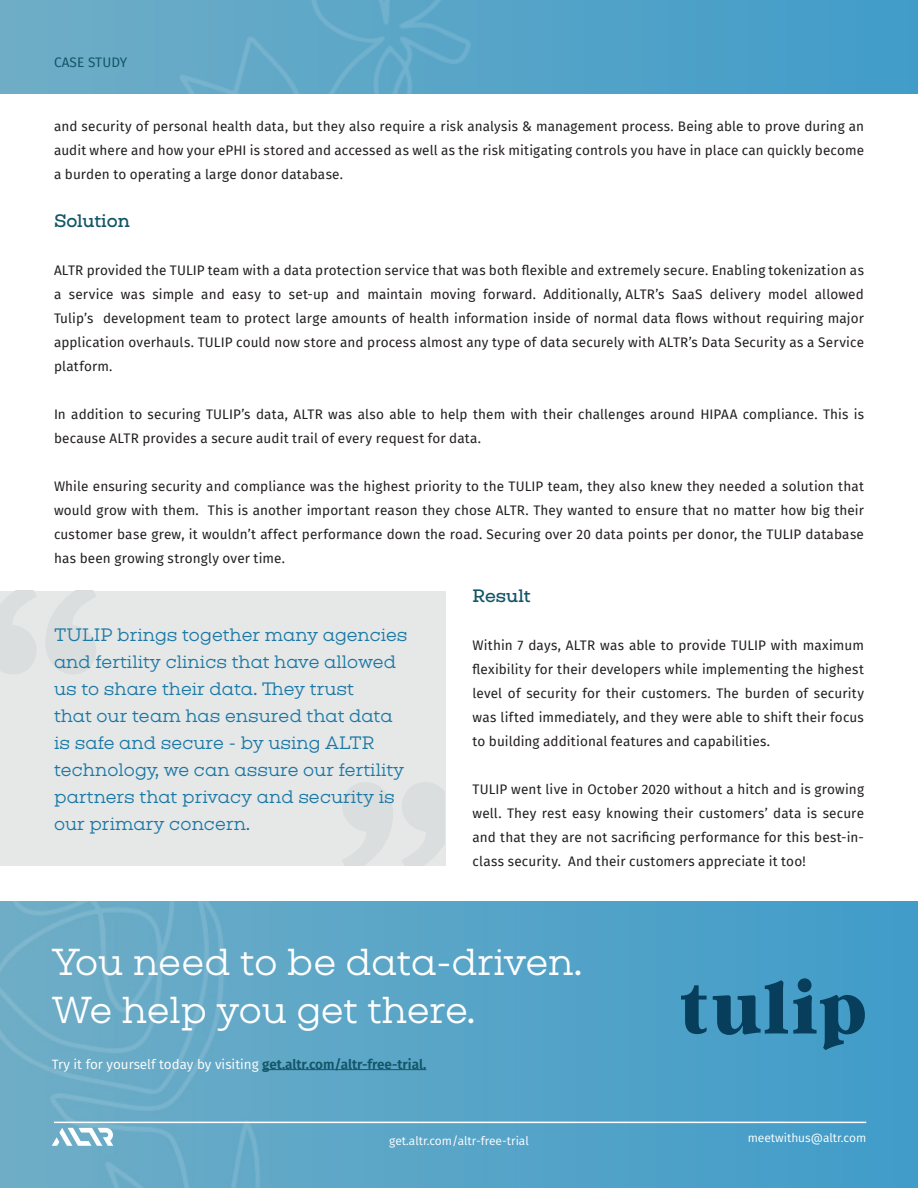
<style>
.page{position:relative;width:918px;height:1188px;background:#fff}
.page>*{position:absolute;margin:0;border:0;box-sizing:border-box;transform-origin:0 0}
.t1{font:37.5px/48px "Vicky";color:#fff}
.t2{font:18px/27px "Vicky";color:#1b78a5}
.Small_Subtitle{font:600 18px "Vicky";letter-spacing:-.005em;color:#125667}
.Body_Paragraph{font:13.5px/24px "Fira Sans";letter-spacing:.01em;color:#231f20;text-align:justify}
.Footer-Paragraph_LP{font:13.5px "Fira Sans";color:#fff}
.Category{font:13.5px "Fira Sans";letter-spacing:.01em;color:#125667}
.t3{font:12px "Fira Sans";color:#fff}
.s1{font-weight:600;color:#125667}
</style>
<div class="page">
<img style="left:0;top:901px;width:918px;height:287px">
<img style="left:0;top:0;width:918px;height:94px">
<svg style="left:52px;top:1128px;width:61px;height:18px"></svg>
<div style="left:0;top:591px;width:446px;height:275px;background:#e6e8e8"></div>
<svg style="left:0;top:591px;width:96px;height:83px"></svg>
<svg style="left:343px;top:782px;width:102px;height:83px"></svg>
<hr style="left:54px;top:1122px;width:812px;height:1px;background:#fff">
<hr style="left:262px;top:1069px;width:164px;height:1px;background:#125667">
<svg style="left:681px;top:985px;width:26px;height:49px"></svg>
<svg style="left:713px;top:978px;width:152px;height:72px;background:#307ca1"></svg>
<p class="Category" style="left:54px;top:52px;width:75px">CASE STUDY</p>
<p class="Body_Paragraph" style="left:54px;top:114px;width:812px">and security of personal health data, but they also require a risk analysis &amp; management process. Being able to prove during an audit where and how your ePHI is stored and accessed as well as the risk mitigating controls you have in place can quickly become a burden to operating a large donor database.</p>
<p class="Small_Subtitle" style="left:54px;top:207px;width:77px">Solution</p>
<p class="Body_Paragraph" style="left:54px;top:258px;width:812px">ALTR provided the TULIP team with a data protection service that was both flexible and extremely secure. Enabling tokenization as a service was simple and easy to set-up and maintain moving forward. Additionally, ALTR’s SaaS delivery model allowed Tulip’s development team to protect large amounts of health information inside of normal data flows without requiring major application overhauls. TULIP could now store and process almost any type of data securely with ALTR’s Data Security as a Service platform.</p>
<p class="Body_Paragraph" style="left:54px;top:402px;width:812px">In addition to securing TULIP’s data, ALTR was also able to help them with their challenges around HIPAA compliance. This is because ALTR provides a secure audit trail of every request for data.</p>
<p class="Body_Paragraph" style="left:54px;top:474px;width:812px">While ensuring security and compliance was the highest priority to the TULIP team, they also knew they needed a solution that would grow with them. This is another important reason they chose ALTR. They wanted to ensure that no matter how big their customer base grew, it wouldn’t affect performance down the road. Securing over 20 data points per donor, the TULIP database has been growing strongly over time.</p>
<p class="t2" style="left:54px;top:621px;width:355px">TULIP brings together many agencies and fertility clinics that have allowed us to share their data. They trust<br>that our team has ensured that data is safe and secure - by using ALTR technology, we can assure our fertility partners that privacy and security is our primary concern.</p>
<p class="Small_Subtitle" style="left:472px;top:582px;width:60px">Result</p>
<p class="Body_Paragraph" style="left:472px;top:633px;width:393px">Within 7 days, ALTR was able to provide TULIP with maximum flexibility for their developers while implementing the highest level of security for their customers. The burden of security was lifted immediately, and they were able to shift their focus to building additional features and capabilities.</p>
<p class="Body_Paragraph" style="left:472px;top:777px;width:393px">TULIP went live in October 2020 without a hitch and is growing well. They rest easy knowing their customers’ data is secure and that they are not sacrificing performance for this best-in&shy;class security. And their customers appreciate it too!</p>
<p class="t1" style="left:52px;top:937px;width:532px">You need to be data-driven.<br>We help you get there.</p>
<p class="Footer-Paragraph_LP" style="left:52px;top:1054px;width:376px">Try it for yourself today by visiting <span class="s1">get.altr.com/altr-free-trial.</span></p>
<p class="t3" style="left:389px;top:1132px;width:141px">get.altr.com/altr-free-trial</p>
<p class="t3" style="left:748px;top:1129px;width:120px">meetwithus@altr.com</p>
</div>
